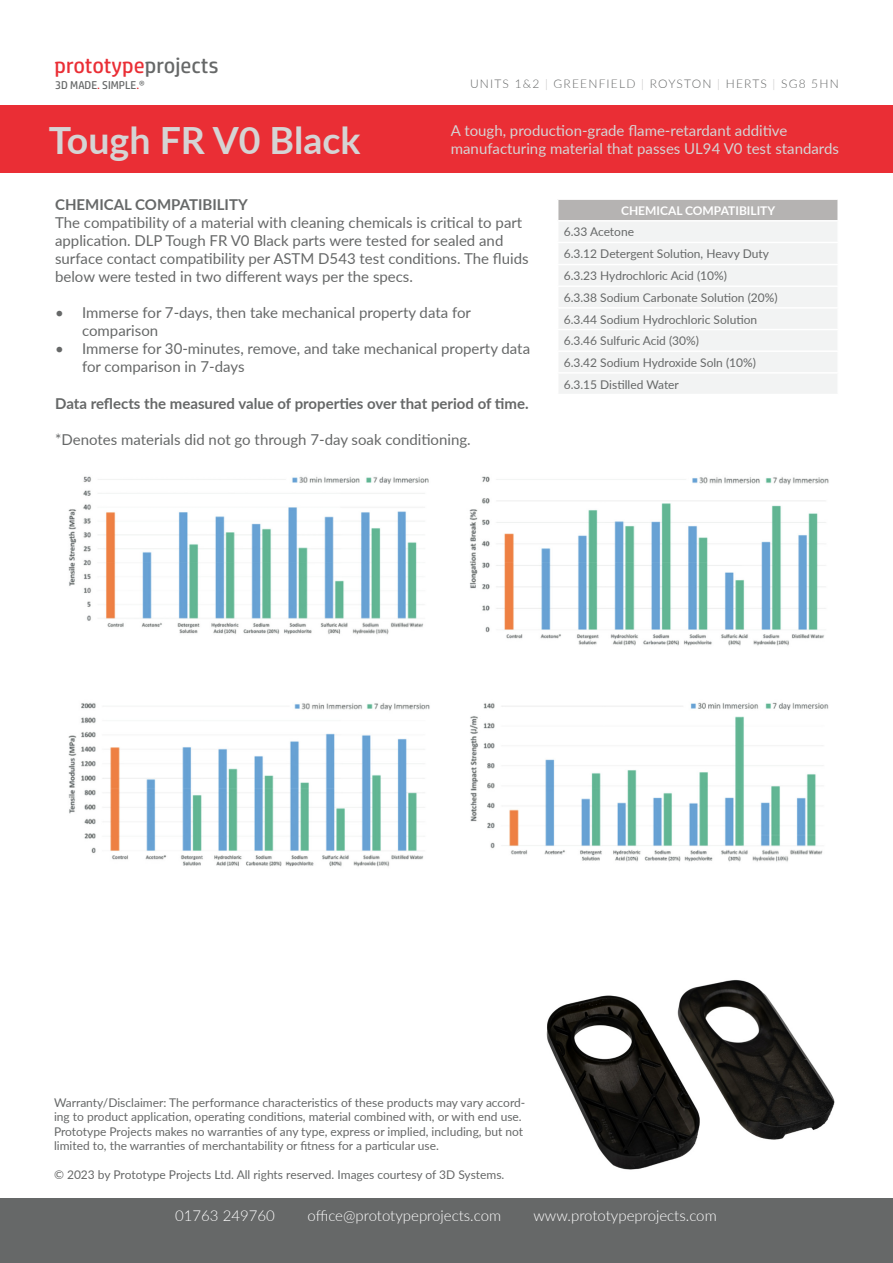
<style>
.page{position:relative;width:893px;height:1263px;background:#fff}
.page>*{position:absolute;margin:0;border:0;box-sizing:border-box;transform-origin:0 0}
.t1{font:700 37.5px "Lato";color:#d5d4d4}
.t2{font:22.2px "HP Simplified";color:#ea2e35}
.t3{font:15px/18px "Lato";color:#666868}
.t4{font:15px/18px "Lato";color:#d5d4d4}
.t5{font:700 15px "Lato";color:#666868}
.t6{font:300 15px "Lato";color:#fff}
.t7{font:12px/21.8px "Lato";color:#666868}
.t8{font:300 12px "Lato";letter-spacing:.1em;color:#666868}
.t9{font:700 12px "Lato";color:#fff}
.t10{font:11.25px "HP Simplified";color:#666868}
.s1{color:#666868}
.s2{color:#ea2e35}
.s3{color:#c3c2c2}
</style>
<div class="page">
<div style="left:0;top:105px;width:893px;height:67px;background:#ea2e35"></div>
<div style="left:0;top:1198px;width:893px;height:65px;background:#666868"></div>
<div style="left:558px;top:199px;width:280px;height:22px;background:#b5b3b2"></div>
<div style="left:559px;top:222px;width:278px;height:172px;background:#f2f3f3"></div>
<hr style="left:557px;top:198px;width:282px;height:2px;background:#fff">
<hr style="left:837px;top:200px;width:2px;height:20px;background:#fff">
<hr style="left:557px;top:220px;width:282px;height:2px;background:#fff">
<hr style="left:557px;top:242px;width:282px;height:1px;background:#fff">
<hr style="left:557px;top:264px;width:282px;height:1px;background:#fff">
<hr style="left:557px;top:285px;width:282px;height:2px;background:#fff">
<hr style="left:557px;top:307px;width:282px;height:2px;background:#fff">
<hr style="left:557px;top:329px;width:282px;height:1px;background:#fff">
<hr style="left:557px;top:350px;width:282px;height:2px;background:#fff">
<hr style="left:557px;top:372px;width:282px;height:2px;background:#fff">
<img style="left:68px;top:476px;width:761px;height:391px">
<img style="left:546px;top:980px;width:289px;height:190px">
<h2 class="t2" style="left:55px;top:52px;width:165px">prototype<span class="s1">projects</span></h2>
<p class="t10" style="left:55px;top:79px;width:91px">3D MADE<span class="s2">.</span> SIMPLE<span class="s2">.</span>®</p>
<p class="t8" style="left:470px;top:75px;width:370px">UNITS 1&amp;2 <span class="s3">|</span> GREENFIELD <span class="s3">|</span> ROYSTON <span class="s3">|</span> HERTS <span class="s3">|</span> SG8 5HN</p>
<h1 class="t1" style="left:49px;top:113px;width:313px">Tough FR V0 Black</h1>
<p class="t4" style="left:451px;top:121px;width:390px">A tough, production-grade flame-retardant additive manufacturing material that passes UL94 V0 test standards</p>
<p class="t5" style="left:55px;top:194px;width:194px">CHEMICAL COMPATIBILITY</p>
<p class="t3" style="left:55px;top:213px;width:475px">The compatibility of a material with cleaning chemicals is critical to part application. DLP Tough FR V0 Black parts were tested for sealed and surface contact compatibility per ASTM D543 test conditions. The fluids below were tested in two different ways per the specs.</p>
<p class="t3" style="left:82px;top:303px;width:390px;text-indent:-27px">• Immerse for 7-days, then take mechanical property data for comparison</p>
<p class="t3" style="left:82px;top:339px;width:449px;text-indent:-27px">• Immerse for 30-minutes, remove, and take mechanical property data for comparison in 7-days</p>
<p class="t5" style="left:55px;top:392px;width:475px">Data reflects the measured value of properties over that period of time.</p>
<p class="t3" style="left:55px;top:429px;width:417px">*Denotes materials did not go through 7-day soak conditioning.</p>
<p class="t9" style="left:621px;top:202px;width:156px">CHEMICAL COMPATIBILITY</p>
<p class="t7" style="left:564px;top:221px;width:215px">6.33 Acetone<br>6.3.12 Detergent Solution, Heavy Duty<br>6.3.23 Hydrochloric Acid (10%)<br>6.3.38 Sodium Carbonate Solution (20%)<br>6.3.44 Sodium Hydrochloric Solution<br>6.3.46 Sulfuric Acid (30%)<br>6.3.42 Sodium Hydroxide Soln (10%)<br>6.3.15 Distilled Water</p>
<p class="t7" style="left:54px;top:1095px;width:473px;line-height:14.4px">Warranty/Disclaimer: The performance characteristics of these products may vary accord&shy;ing to product application, operating conditions, material combined with, or with end use.<br>Prototype Projects makes no warranties of any type, express or implied, including, but not limited to, the warranties of merchantability or fitness for a particular use.</p>
<p class="t7" style="left:54px;top:1163px;width:452px">© 2023 by Prototype Projects Ltd. All rights reserved. Images courtesy of 3D Systems.</p>
<p class="t6" style="left:175px;top:1205px;width:101px">01763 249760</p>
<p class="t6" style="left:307px;top:1205px;width:195px">office@prototypeprojects.com</p>
<p class="t6" style="left:533px;top:1205px;width:185px">www.prototypeprojects.com</p>
</div>
